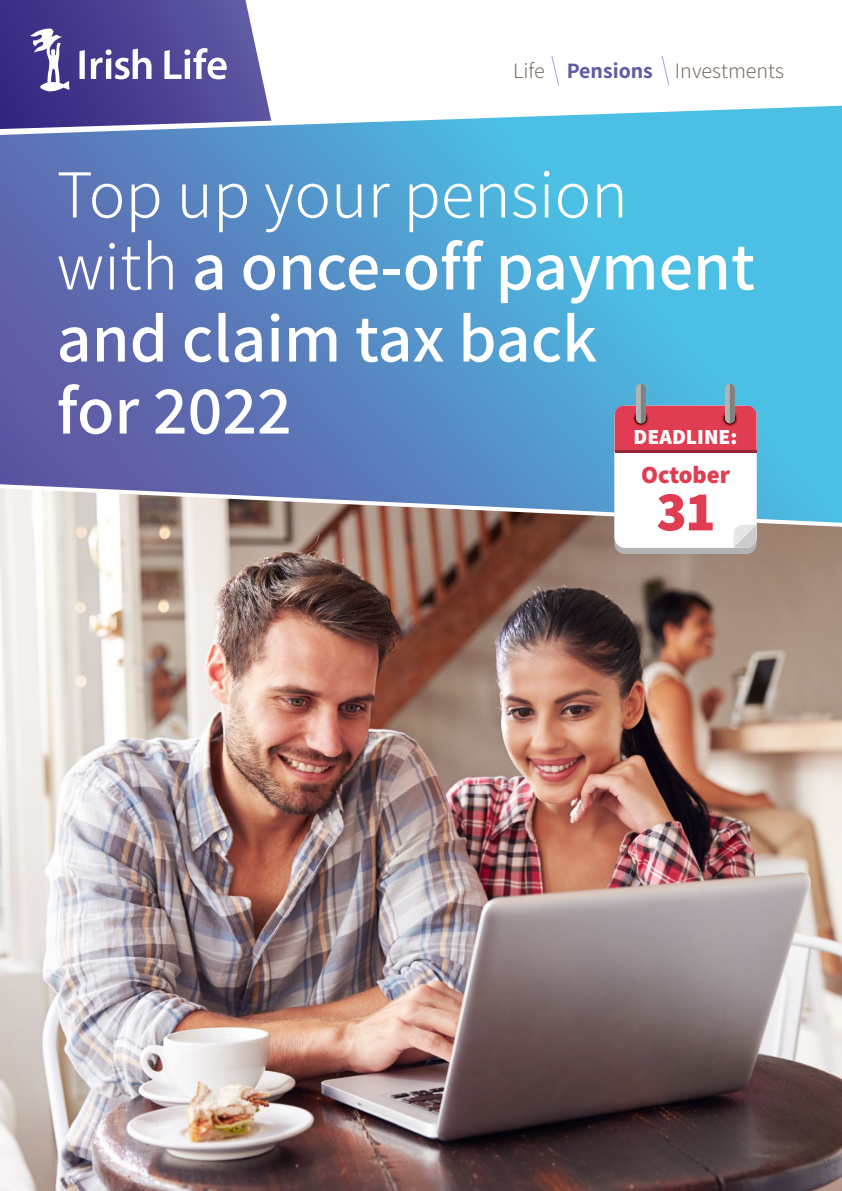
<style>
.page{position:relative;width:842px;height:1191px;background:#fff}
.page>*{position:absolute;margin:0;border:0;box-sizing:border-box;transform-origin:0 0}
.t1{font:600 68.6px/72px "Assistant";color:#fff}
.t2{font:200 56.4px "Assistant";color:#e03d52}
.t3{font:200 24.6px "Assistant";color:#e03d52}
.t4{font:300 22px "Assistant";color:#7b6c62}
.t5{font:200 21.6px "Assistant";color:#fff}
.s1{font-weight:700;color:#5f5ba5}
.s2{font-weight:300}
</style>
<div class="page">
<img style="left:0;top:533px;width:842px;height:658px">
<svg style="left:0;top:0;width:268px;height:106px;background:#61599f"></svg>
<svg style="left:0;top:106px;width:842px;height:373px;background:#5797cb"></svg>
<svg style="left:551px;top:56px;width:8px;height:30px"></svg>
<svg style="left:661px;top:56px;width:9px;height:30px"></svg>
<svg style="left:0;top:479px;width:842px;height:54px;background:#919bad"></svg>
<div style="left:615px;top:412px;width:141px;height:142px;background:linear-gradient(to right,#b6b6b6,#b2b2b2);border-radius:10px"></div>
<div style="left:615px;top:406px;width:141px;height:141px;background:#fff;border-radius:10px"></div>
<svg style="left:733px;top:525px;width:23px;height:22px"></svg>
<hr style="left:614px;top:450px;width:142px;height:3px;background:#912936">
<svg style="left:615px;top:384px;width:141px;height:66px;background:#af677f"></svg>
<p class="t4" style="left:513px;top:56px;width:273px">Life <span class="s1">Pensions</span> Investments</p>
<p class="t1" style="left:57px;top:155px;width:700px"><span class="s2">Top up your pension with</span> a once-off payment and claim tax back<br>for 2022</p>
<p class="t5" style="left:634px;top:422px;width:105px">DEADLINE:</p>
<p class="t3" style="left:641px;top:457px;width:91px">October</p>
<p class="t2" style="left:656px;top:473px;width:60px">31</p>
</div>
